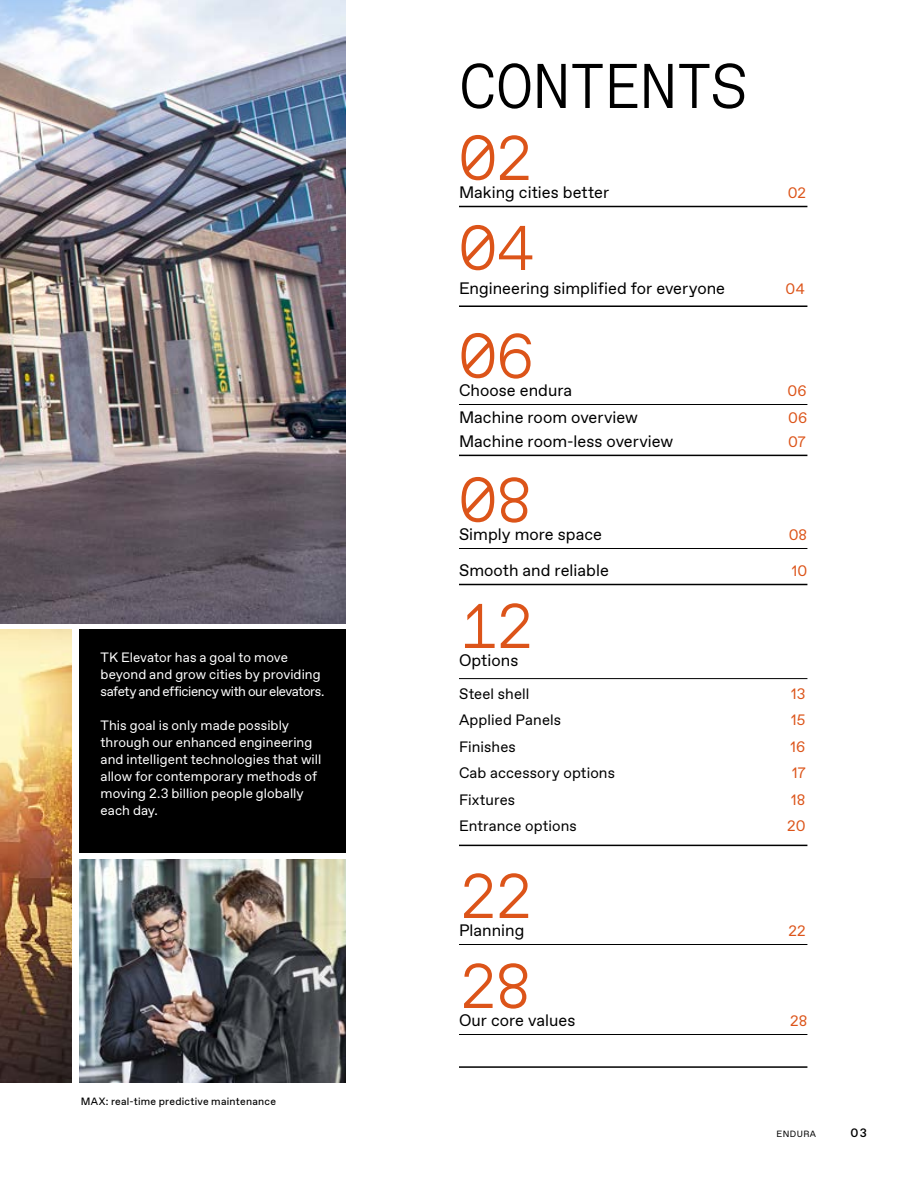
<style>
.page{position:relative;width:918px;height:1188px;background:#fff}
.page>*{position:absolute;margin:0;border:0;box-sizing:border-box;transform-origin:0 0}
.t1{font:300 63px "TKE Type Mono";letter-spacing:-.025em;color:#dc5419}
.t2{font:300 63px "TKE Type Mono";letter-spacing:-.03em;color:#000}
.t3{font:16.5px "TKE Type";color:#000}
.t4{font:15px "TKE Type";letter-spacing:.005em;color:#000}
.t5{font:15px "TKE Type";letter-spacing:.01em;color:#dc5419}
.t6{font:13.5px/17px "TKE Type";letter-spacing:.005em;color:#fff}
.t7{font:500 12px "TKE Type";color:#000}
.t8{font:10.5px "TKE Type";letter-spacing:.025em;color:#000}
.t9{font:9px "TKE Type";letter-spacing:.05em;color:#000}
</style>
<div class="page">
<img style="left:0;top:0;width:346px;height:624px">
<hr style="left:459px;top:845px;width:348px;height:1px;background:#000">
<hr style="left:459px;top:678px;width:348px;height:1px;background:#000">
<hr style="left:459px;top:206px;width:348px;height:1px;background:#000">
<hr style="left:459px;top:305px;width:348px;height:2px;background:#000">
<hr style="left:459px;top:584px;width:348px;height:1px;background:#000">
<hr style="left:459px;top:455px;width:348px;height:1px;background:#000">
<hr style="left:459px;top:404px;width:348px;height:1px;background:#000">
<hr style="left:459px;top:548px;width:348px;height:1px;background:#000">
<hr style="left:459px;top:944px;width:348px;height:1px;background:#000">
<hr style="left:459px;top:1034px;width:348px;height:1px;background:#000">
<hr style="left:459px;top:1066px;width:348px;height:2px;background:#000">
<div style="left:79px;top:630px;width:267px;height:223px;background:#000"></div>
<img style="left:79px;top:860px;width:267px;height:223px">
<img style="left:0;top:630px;width:72px;height:453px">
<p class="t6" style="left:101px;top:649px;width:225px">TK Elevator has a goal to move beyond and grow cities by providing safety and efficiency with our elevators.</p>
<p class="t6" style="left:101px;top:717px;width:222px">This goal is only made possibly through our enhanced engineering and intelligent technologies that will allow for contemporary methods of moving 2.3 billion people globally each day.</p>
<p class="t8" style="left:81px;top:1095px;width:197px">MAX: real-time predictive maintenance</p>
<h1 class="t2" style="left:459px;top:50px;width:291px">CONTENTS</h1>
<h1 class="t1" style="left:459px;top:122px;width:75px">02</h1>
<p class="t3" style="left:459px;top:183px;width:152px">Making cities better</p>
<p class="t5" style="left:788px;top:184px;width:20px">02</p>
<h1 class="t1" style="left:459px;top:212px;width:77px">04</h1>
<p class="t3" style="left:459px;top:279px;width:268px">Engineering simplified for everyone</p>
<p class="t5" style="left:786px;top:280px;width:21px">04</p>
<h1 class="t1" style="left:459px;top:320px;width:76px">06</h1>
<p class="t3" style="left:459px;top:381px;width:115px">Choose endura</p>
<p class="t5" style="left:787px;top:382px;width:21px">06</p>
<p class="t3" style="left:459px;top:408px;width:181px">Machine room overview</p>
<p class="t5" style="left:788px;top:409px;width:21px">06</p>
<p class="t3" style="left:459px;top:432px;width:216px">Machine room-less overview</p>
<p class="t5" style="left:788px;top:433px;width:19px">07</p>
<h1 class="t1" style="left:459px;top:464px;width:76px">08</h1>
<p class="t3" style="left:459px;top:525px;width:144px">Simply more space</p>
<p class="t5" style="left:789px;top:526px;width:20px">08</p>
<p class="t3" style="left:459px;top:561px;width:151px">Smooth and reliable</p>
<p class="t5" style="left:792px;top:562px;width:17px">10</p>
<h1 class="t1" style="left:459px;top:590px;width:76px">12</h1>
<p class="t3" style="left:459px;top:651px;width:61px">Options</p>
<p class="t4" style="left:459px;top:685px;width:72px">Steel shell</p>
<p class="t5" style="left:791px;top:685px;width:16px">13</p>
<p class="t4" style="left:459px;top:711px;width:104px">Applied Panels</p>
<p class="t5" style="left:791px;top:711px;width:16px">15</p>
<p class="t4" style="left:459px;top:738px;width:58px">Finishes</p>
<p class="t5" style="left:791px;top:738px;width:16px">16</p>
<p class="t4" style="left:459px;top:764px;width:157px">Cab accessory options</p>
<p class="t5" style="left:792px;top:764px;width:15px">17</p>
<p class="t4" style="left:459px;top:791px;width:58px">Fixtures</p>
<p class="t5" style="left:791px;top:791px;width:16px">18</p>
<p class="t4" style="left:459px;top:817px;width:119px">Entrance options</p>
<p class="t5" style="left:787px;top:817px;width:20px">20</p>
<h1 class="t1" style="left:459px;top:860px;width:75px">22</h1>
<p class="t3" style="left:459px;top:921px;width:67px">Planning</p>
<p class="t5" style="left:788px;top:922px;width:19px">22</p>
<h1 class="t1" style="left:459px;top:950px;width:75px">28</h1>
<p class="t3" style="left:459px;top:1011px;width:118px">Our core values</p>
<p class="t5" style="left:790px;top:1012px;width:19px">28</p>
<p class="t9" style="left:776px;top:1129px;width:41px">ENDURA</p>
<p class="t7" style="left:850px;top:1126px;width:18px">03</p>
</div>
